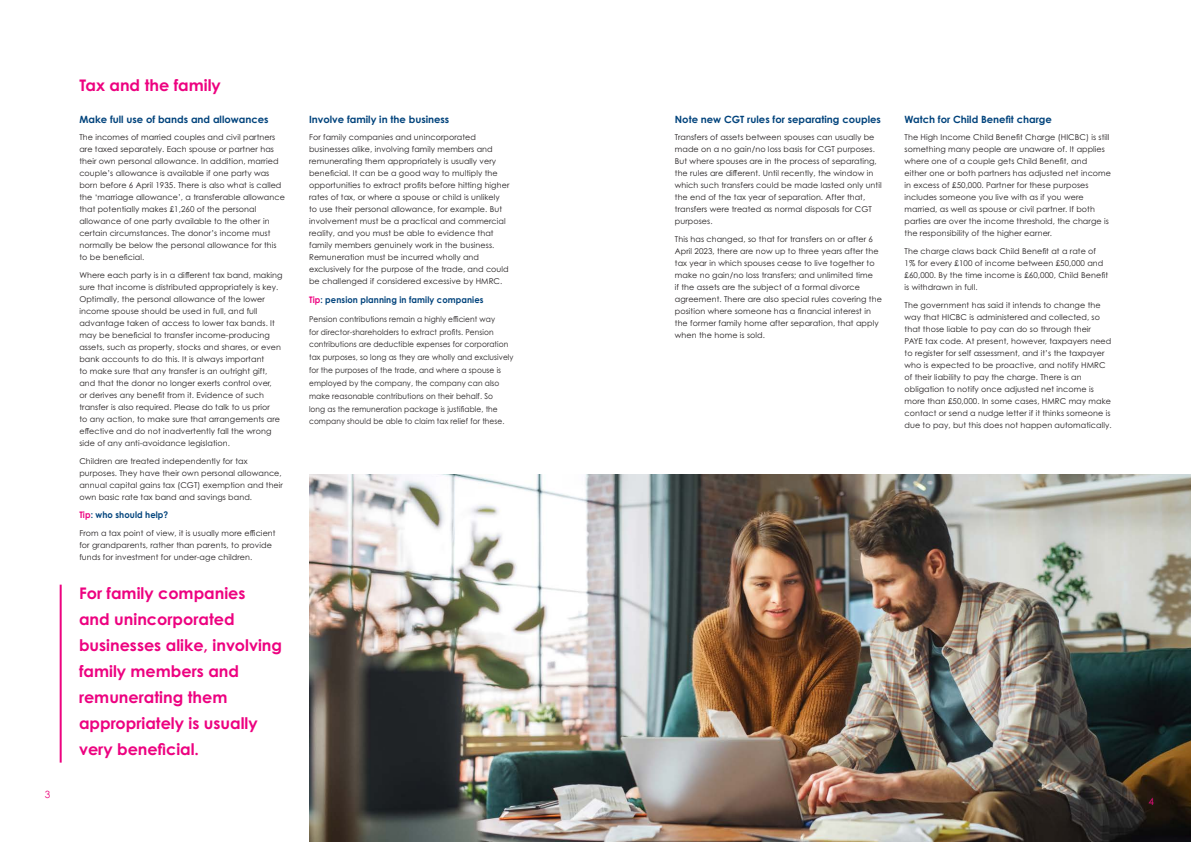
<style>
.page{position:relative;width:1191px;height:842px;background:#fff}
.page>*{position:absolute;margin:0;border:0;box-sizing:border-box;transform-origin:0 0}
.Pull_Quote{font:700 16px/26px "Century Gothic Pro";color:#ed0280}
.Page_title_-_16pt{font:700 16px "Century Gothic Pro";color:#ed0280}
.Subtitle_-_10pt{font:700 10px "Century Gothic Pro";color:#01437c}
.Subtitle_-_10pt-2{font:10px "Century Gothic Pro";color:#eb0e7f}
.Body_Text{font:700 9px "Century Gothic Pro";letter-spacing:.01em;color:#01437c;scale:.94 1}
.Body_Text-2{font:8px/12px "Century Gothic Pro";letter-spacing:.01em;color:#231f20}
.Body_Text-3{font:8px/12.8px "Century Gothic Pro";letter-spacing:.01em;color:#231f20;scale:.94 1}
.s1{color:#ed0280}
</style>
<div class="page">
<img style="left:309px;top:475px;width:882px;height:367px">
<hr style="left:60px;top:585px;width:2px;height:178px;background:#ed0280">
<p class="Subtitle_-_10pt-2" style="left:45px;top:789px;width:7px">3</p>
<p class="Page_title_-_16pt" style="left:79px;top:75px;width:143px">Tax and the family</p>
<p class="Subtitle_-_10pt" style="left:79px;top:113px;width:191px">Make full use of bands and allowances</p>
<p class="Body_Text-2" style="left:79px;top:131px;width:207px">The incomes of married couples and civil partners are taxed separately. Each spouse or partner has their own personal allowance. In addition, married couple’s allowance is available if one party was born before 6 April 1935. There is also what is called the ‘marriage allowance’, a transferable allowance that potentially makes £1,260 of the personal allowance of one party available to the other in certain circumstances. The donor’s income must normally be below the personal allowance for this to be beneficial.</p>
<p class="Body_Text-2" style="left:79px;top:269px;width:205px">Where each party is in a different tax band, making sure that income is distributed appropriately is key.<br>Optimally, the personal allowance of the lower income spouse should be used in full, and full advantage taken of access to lower tax bands. It may be beneficial to transfer income-producing assets, such as property, stocks and shares, or even bank accounts to do this. It is always important<br>to make sure that any transfer is an outright gift, and that the donor no longer exerts control over,<br>or derives any benefit from it. Evidence of such transfer is also required. Please do talk to us prior<br>to any action, to make sure that arrangements are effective and do not inadvertently fall the wrong side of any anti-avoidance legislation.</p>
<p class="Body_Text-2" style="left:79px;top:455px;width:205px">Children are treated independently for tax purposes. They have their own personal allowance, annual capital gains tax (CGT) exemption and their own basic rate tax band and savings band.</p>
<p class="Body_Text" style="left:79px;top:509px;width:96px"><span class="s1">Tip</span>: who should help?</p>
<p class="Body_Text-2" style="left:79px;top:527px;width:198px">From a tax point of view, it is usually more efficient for grandparents, rather than parents, to provide funds for investment for under-age children.</p>
<p class="Pull_Quote" style="left:79px;top:580px;width:204px">For family companies<br>and unincorporated businesses alike, involving family members and remunerating them appropriately is usually very beneficial.</p>
<p class="Subtitle_-_10pt" style="left:309px;top:113px;width:142px">Involve family in the business</p>
<p class="Body_Text-2" style="left:309px;top:131px;width:202px">For family companies and unincorporated businesses alike, involving family members and remunerating them appropriately is usually very beneficial. It can be a good way to multiply the opportunities to extract profits before hitting higher rates of tax, or where a spouse or child is unlikely to use their personal allowance, for example. But involvement must be a practical and commercial reality, and you must be able to evidence that family members genuinely work in the business.<br>Remuneration must be incurred wholly and exclusively for the purpose of the trade, and could be challenged if considered excessive by HMRC.</p>
<p class="Body_Text" style="left:309px;top:294px;width:187px"><span class="s1">Tip</span>: pension planning in family companies</p>
<p class="Body_Text-3" style="left:309px;top:312px;width:219px">Pension contributions remain a highly efficient way<br>for director-shareholders to extract profits. Pension contributions are deductible expenses for corporation tax purposes, so long as they are wholly and exclusively for the purposes of the trade, and where a spouse is employed by the company, the company can also make reasonable contributions on their behalf. So<br>long as the remuneration package is justifiable, the company should be able to claim tax relief for these.</p>
<p class="Subtitle_-_10pt" style="left:675px;top:113px;width:207px">Note new CGT rules for separating couples</p>
<p class="Body_Text-2" style="left:675px;top:131px;width:208px">Transfers of assets between spouses can usually be made on a no gain/no loss basis for CGT purposes.<br>But where spouses are in the process of separating, the rules are different. Until recently, the window in which such transfers could be made lasted only until the end of the tax year of separation. After that, transfers were treated as normal disposals for CGT purposes.</p>
<p class="Body_Text-2" style="left:675px;top:233px;width:208px">This has changed, so that for transfers on or after 6<br>April 2023, there are now up to three years after the tax year in which spouses cease to live together to make no gain/no loss transfers; and unlimited time<br>if the assets are the subject of a formal divorce agreement. There are also special rules covering the position where someone has a financial interest in the former family home after separation, that apply when the home is sold.</p>
<p class="Subtitle_-_10pt" style="left:904px;top:113px;width:149px">Watch for Child Benefit charge</p>
<p class="Body_Text-2" style="left:904px;top:131px;width:208px">The High Income Child Benefit Charge (HICBC) is still something many people are unaware of. It applies where one of a couple gets Child Benefit, and either one or both partners has adjusted net income in excess of £50,000. Partner for these purposes includes someone you live with as if you were married, as well as spouse or civil partner. If both parties are over the income threshold, the charge is the responsibility of the higher earner.</p>
<p class="Body_Text-2" style="left:904px;top:245px;width:205px">The charge claws back Child Benefit at a rate of 1% for every £100 of income between £50,000 and £60,000. By the time income is £60,000, Child Benefit is withdrawn in full.</p>
<p class="Body_Text-2" style="left:904px;top:299px;width:208px">The government has said it intends to change the way that HICBC is administered and collected, so that those liable to pay can do so through their<br>PAYE tax code. At present, however, taxpayers need to register for self assessment, and it’s the taxpayer who is expected to be proactive, and notify HMRC of their liability to pay the charge. There is an obligation to notify once adjusted net income is more than £50,000. In some cases, HMRC may make contact or send a nudge letter if it thinks someone is due to pay, but this does not happen automatically.</p>
<p class="Subtitle_-_10pt-2" style="left:1148px;top:796px;width:7px">4</p>
</div>
